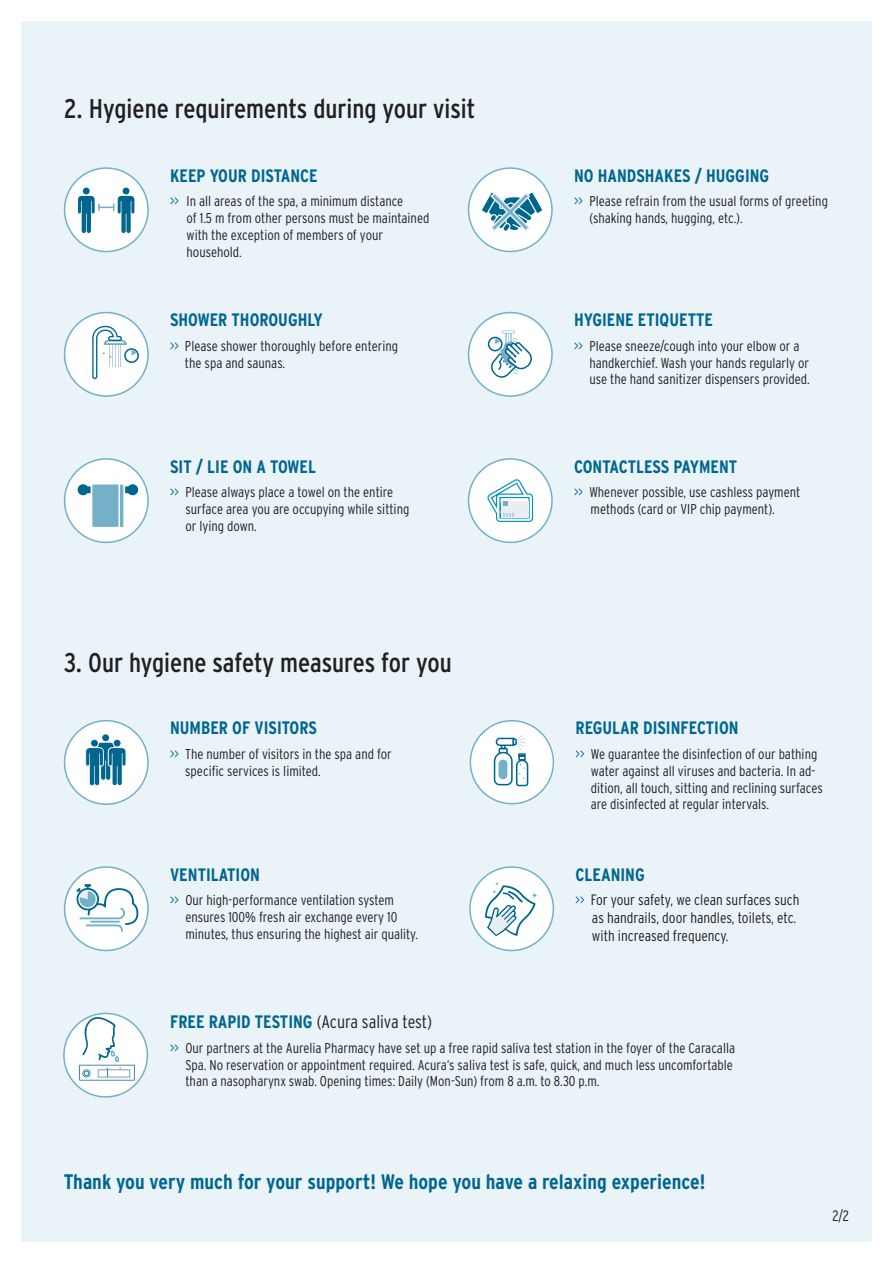
<style>
.page{position:relative;width:893px;height:1263px;background:#fff}
.page>*{position:absolute;margin:0;border:0;box-sizing:border-box;transform-origin:0 0}
.t1{font:condensed 27px "Interstate";color:#231f20}
.t2{font:700 condensed 21px "Interstate";color:#01668f}
.t3{font:700 condensed 18px "Interstate";color:#01668f}
.t4{font:300 condensed 18px "Interstate";letter-spacing:-.005em;color:#231f20}
.t5{font:300 condensed 15px/18px "Interstate";color:#231f20}
.t6{font:300 condensed 14.25px/16.8px "Interstate";color:#231f20}
.s1{font-size:15px;color:#01668f}
.s2{color:#01668f}
.s3{font-weight:700;color:#01668f}
</style>
<div class="page">
<div style="left:21px;top:21px;width:851px;height:1221px;background:#eaf4f8"></div>
<svg style="left:64px;top:720px;width:85px;height:85px"></svg>
<svg style="left:64px;top:866px;width:85px;height:85px"></svg>
<svg style="left:470px;top:720px;width:84px;height:84px"></svg>
<div style="left:498px;top:759px;width:9px;height:20px;background:#74b1c9;border-radius:4px"></div>
<svg style="left:469px;top:866px;width:85px;height:85px"></svg>
<svg style="left:63px;top:1013px;width:85px;height:85px"></svg>
<svg style="left:64px;top:167px;width:85px;height:85px"></svg>
<svg style="left:468px;top:167px;width:85px;height:85px"></svg>
<svg style="left:64px;top:458px;width:85px;height:85px"></svg>
<svg style="left:64px;top:312px;width:85px;height:85px"></svg>
<svg style="left:468px;top:458px;width:85px;height:85px"></svg>
<svg style="left:468px;top:312px;width:85px;height:85px"></svg>
<p class="t1" style="left:64px;top:93px;width:413px">2. Hygiene requirements during your visit</p>
<p class="t3" style="left:170px;top:165px;width:149px">KEEP YOUR DISTANCE</p>
<p class="t6" style="left:187px;top:193px;width:244px;text-indent:-17px"><span class="s1">&gt;&gt;</span> In all areas of the spa, a minimum distance<br>of 1.5 m from other persons must be maintained with the exception of members of your household.</p>
<p class="t3" style="left:170px;top:310px;width:154px">SHOWER THOROUGHLY</p>
<p class="t6" style="left:185px;top:337px;width:215px;text-indent:-15px"><span class="s1">&gt;&gt;</span> Please shower thoroughly before entering the spa and saunas.</p>
<p class="t3" style="left:170px;top:456px;width:147px">SIT / LIE ON A TOWEL</p>
<p class="t6" style="left:185px;top:483px;width:225px;text-indent:-15px"><span class="s1">&gt;&gt;</span> Please always place a towel on the entire surface area you are occupying while sitting or lying down.</p>
<p class="t1" style="left:64px;top:647px;width:389px">3. Our hygiene safety measures for you</p>
<p class="t3" style="left:170px;top:718px;width:148px">NUMBER OF VISITORS</p>
<p class="t6" style="left:185px;top:745px;width:208px;text-indent:-15px"><span class="s1">&gt;&gt;</span> The number of visitors in the spa and for specific services is limited.</p>
<p class="t3" style="left:170px;top:864px;width:91px">VENTILATION</p>
<p class="t6" style="left:185px;top:891px;width:234px;text-indent:-15px"><span class="s1">&gt;&gt;</span> Our high-performance ventilation system ensures 100% fresh air exchange every 10 minutes, thus ensuring the highest air quality.</p>
<p class="t3" style="left:574px;top:165px;width:197px">NO HANDSHAKES / HUGGING</p>
<p class="t6" style="left:589px;top:193px;width:240px;text-indent:-15px"><span class="s1">&gt;&gt;</span> Please refrain from the usual forms of greeting (shaking hands, hugging, etc.).</p>
<p class="t3" style="left:574px;top:310px;width:140px">HYGIENE ETIQUETTE</p>
<p class="t6" style="left:589px;top:337px;width:222px;text-indent:-15px"><span class="s1">&gt;&gt;</span> Please sneeze/cough into your elbow or a handkerchief. Wash your hands regularly or use the hand sanitizer dispensers provided.</p>
<p class="t3" style="left:574px;top:456px;width:165px">CONTACTLESS PAYMENT</p>
<p class="t6" style="left:591px;top:483px;width:211px;text-indent:-17px"><span class="s1">&gt;&gt;</span> Whenever possible, use cashless payment methods (card or VIP chip payment).</p>
<p class="t3" style="left:575px;top:718px;width:165px">REGULAR DISINFECTION</p>
<p class="t6" style="left:591px;top:745px;width:233px;text-indent:-15px"><span class="s1">&gt;&gt;</span> We guarantee the disinfection of our bathing water against all viruses and bacteria. In ad&shy;dition, all touch, sitting and reclining surfaces are disinfected at regular intervals.</p>
<p class="t3" style="left:575px;top:864px;width:71px">CLEANING</p>
<p class="t5" style="left:592px;top:891px;width:209px;text-indent:-16px"><span class="s2">&gt;&gt;</span> For your safety, we clean surfaces such as handrails, door handles, toilets, etc. with increased frequency.</p>
<p class="t4" style="left:170px;top:1012px;width:263px"><span class="s3">FREE RAPID TESTING</span> (Acura saliva test)</p>
<p class="t6" style="left:185px;top:1039px;width:551px;text-indent:-15px"><span class="s1">&gt;&gt;</span> Our partners at the Aurelia Pharmacy have set up a free rapid saliva test station in the foyer of the Caracalla<br>Spa. No reservation or appointment required. Acura‘s saliva test is safe, quick, and much less uncomfortable than a nasopharynx swab. Opening times: Daily (Mon-Sun) from 8 a.m. to 8.30 p.m.</p>
<p class="t2" style="left:64px;top:1169px;width:643px">Thank you very much for your support! We hope you have a relaxing experience!</p>
<p class="t5" style="left:832px;top:1207px;width:18px">2/2</p>
</div>
